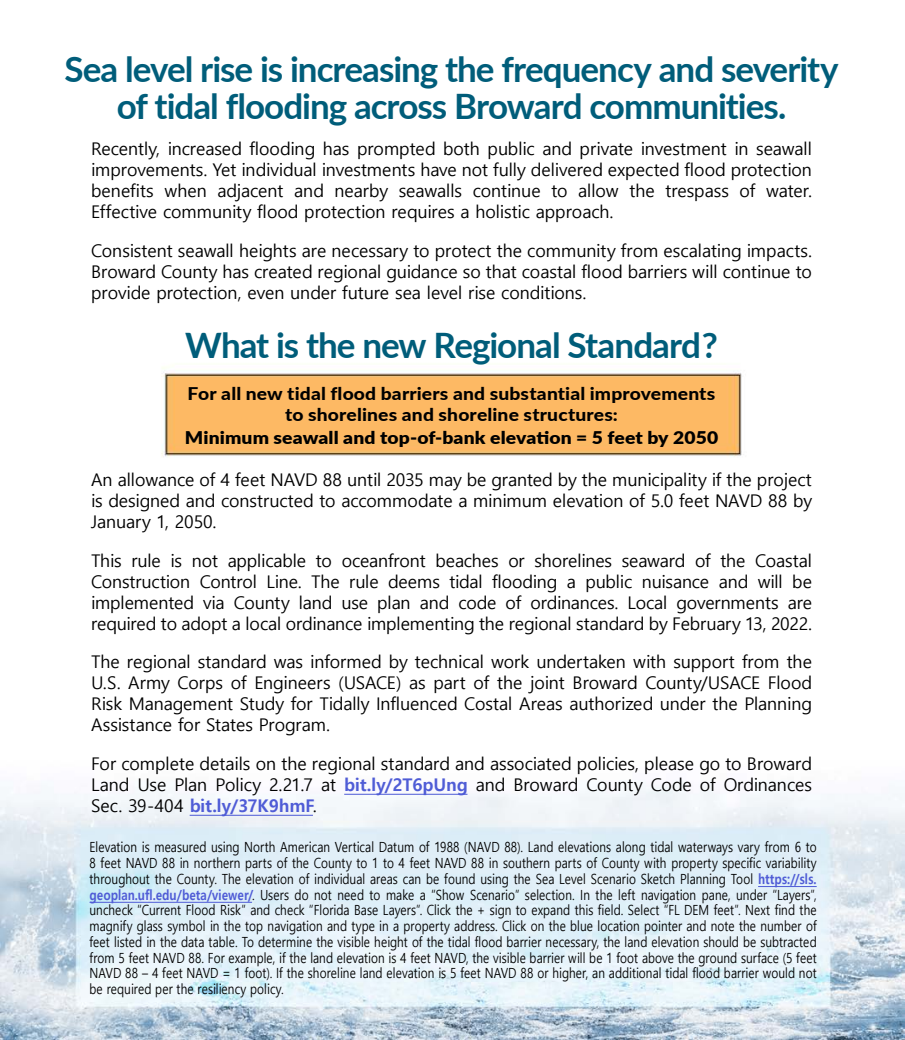
<style>
.page{position:relative;width:905px;height:1040px;background:#fff}
.page>*{position:absolute;margin:0;border:0;box-sizing:border-box;transform-origin:0 0}
.t1{font:700 35px/36.8px "Lato";letter-spacing:-.03em;color:#005d7a;text-align:center}
.t2{font:17.5px/21px "Malgun Gothic";letter-spacing:-.005em;color:#000;text-align:justify}
.t3{font:800 17.5px/21px "Lato";letter-spacing:.01em;color:#000;text-align:center;scale:1.1 1}
.t4{font:900 17.5px "Lato";letter-spacing:.005em;color:#000;scale:1.1 1}
.t5{font:14px/15.8px "Malgun Gothic";letter-spacing:.005em;color:#000;text-align:justify;scale:.83 1}
.s1{font-weight:700;color:#4f5cd6}
</style>
<div class="page">
<img style="left:0;top:367px;width:904px;height:672px">
<hr style="left:757px;top:886px;width:59px;height:1px;background:#4f5cd6">
<hr style="left:89px;top:901px;width:163px;height:1px;background:#4f5cd6">
<hr style="left:344px;top:793px;width:123px;height:1px;background:#4f5cd6">
<hr style="left:189px;top:814px;width:124px;height:1px;background:#4f5cd6">
<p class="t1" style="left:64px;top:49px;width:775px">Sea level rise is increasing the frequency and severity of tidal flooding across Broward communities.</p>
<p class="t2" style="left:91px;top:139px;width:722px">Recently, increased flooding has prompted both public and private investment in seawall improvements. Yet individual investments have not fully delivered expected flood protection benefits when adjacent and nearby seawalls continue to allow the trespass of water.<br>Effective community flood protection requires a holistic approach.</p>
<p class="t2" style="left:91px;top:240px;width:722px">Consistent seawall heights are necessary to protect the community from escalating impacts.<br>Broward County has created regional guidance so that coastal flood barriers will continue to provide protection, even under future sea level rise conditions.</p>
<p class="t1" style="left:185px;top:326px;width:534px">What is the new Regional Standard?</p>
<p class="t3" style="left:187px;top:383px;width:481px">For all new tidal flood barriers and substantial improvements to shorelines and shoreline structures:</p>
<p class="t4" style="left:185px;top:424px;width:486px">Minimum seawall and top-of-bank elevation = 5 feet by 2050</p>
<p class="t2" style="left:91px;top:469px;width:722px">An allowance of 4 feet NAVD 88 until 2035 may be granted by the municipality if the project is designed and constructed to accommodate a minimum elevation of 5.0 feet NAVD 88 by January 1, 2050.</p>
<p class="t2" style="left:91px;top:550px;width:722px">This rule is not applicable to oceanfront beaches or shorelines seaward of the Coastal Construction Control Line. The rule deems tidal flooding a public nuisance and will be implemented via County land use plan and code of ordinances. Local governments are required to adopt a local ordinance implementing the regional standard by February 13, 2022.</p>
<p class="t2" style="left:91px;top:651px;width:722px">The regional standard was informed by technical work undertaken with support from the U.S. Army Corps of Engineers (USACE) as part of the joint Broward County/USACE Flood Risk Management Study for Tidally Influenced Costal Areas authorized under the Planning Assistance for States Program.</p>
<p class="t2" style="left:91px;top:753px;width:722px">For complete details on the regional standard and associated policies, please go to Broward Land Use Plan Policy 2.21.7 at <span class="s1">bit.ly/2T6pUng</span> and Broward County Code of Ordinances Sec. 39-404 <span class="s1">bit.ly/37K9hmF</span>.</p>
<p class="t5" style="left:89px;top:839px;width:877px">Elevation is measured using North American Vertical Datum of 1988 (NAVD 88). Land elevations along tidal waterways vary from 6 to 8 feet NAVD 88 in northern parts of the County to 1 to 4 feet NAVD 88 in southern parts of County with property specific variability throughout the County. The elevation of individual areas can be found using the Sea Level Scenario Sketch Planning Tool <span class="s1">https://sls. geoplan.ufl.edu/beta/viewer/</span>. Users do not need to make a “Show Scenario” selection. In the left navigation pane, under “Layers”, uncheck “Current Flood Risk” and check “Florida Base Layers”. Click the + sign to expand this field. Select “FL DEM feet”. Next find the magnify glass symbol in the top navigation and type in a property address. Click on the blue location pointer and note the number of feet listed in the data table. To determine the visible height of the tidal flood barrier necessary, the land elevation should be subtracted from 5 feet NAVD 88. For example, if the land elevation is 4 feet NAVD, the visible barrier will be 1 foot above the ground surface (5 feet NAVD 88 – 4 feet NAVD = 1 foot). If the shoreline land elevation is 5 feet NAVD 88 or higher, an additional tidal flood barrier would not be required per the resiliency policy.</p>
</div>
